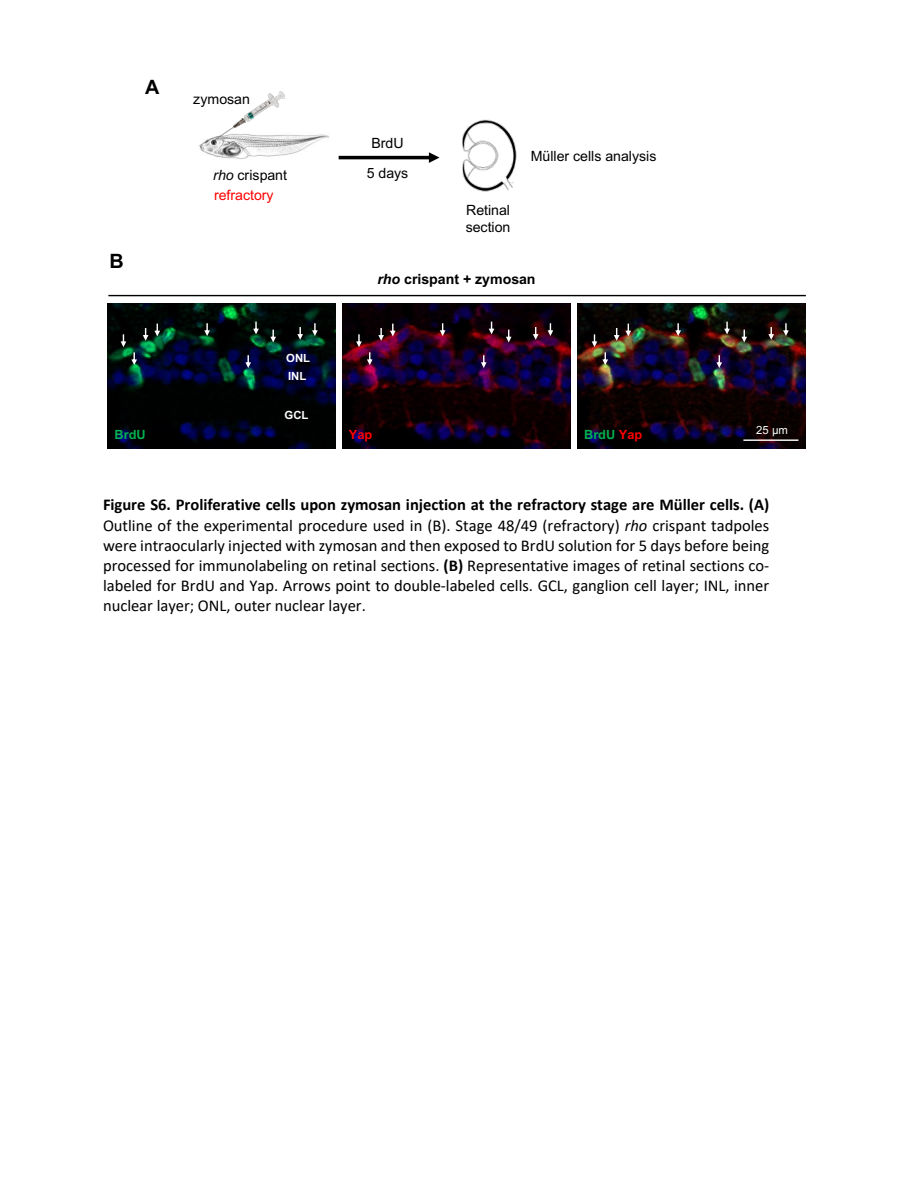
<style>
.page{position:relative;width:918px;height:1188px;background:#fff}
.page>*{position:absolute;margin:0;border:0;box-sizing:border-box;transform-origin:0 0}
.t1{font:700 19.8px "Arial";color:#000}
.t2{font:16.5px/20.1px "Calibri";color:#000;text-align:justify}
.t3{font:14.1px/17px "Arial";color:#000}
.t4{font:14.1px/19.6px "Arial";color:#f00}
.t5{font:700 14.1px "Arial";letter-spacing:-.005em;color:#000}
.t6{font:700 12.75px "Arial";color:#00b050}
.t7{font:700 12.75px "Arial";color:#f00}
.t8{font:700 11.25px/18.3px "Arial";color:#fff}
.t9{font:11.25px "Arial";color:#fff}
.s1{font-style:italic;color:#000}
.s2{color:#000}
.s3{font-style:italic}
.s4{color:#f00}
.s5{font-weight:700}
</style>
<div class="page">
<img style="left:577px;top:304px;width:229px;height:144px">
<img style="left:108px;top:304px;width:228px;height:144px">
<img style="left:342px;top:304px;width:229px;height:144px">
<img style="left:462px;top:119px;width:55px;height:73px">
<svg style="left:339px;top:152px;width:101px;height:11px"></svg>
<img style="left:199px;top:134px;width:130px;height:25px">
<img style="left:215px;top:91px;width:70px;height:60px">
<hr style="left:743px;top:439px;width:55px;height:2px;background:#fff">
<svg style="left:768px;top:327px;width:6px;height:13px"></svg>
<svg style="left:783px;top:323px;width:6px;height:13px"></svg>
<svg style="left:741px;top:330px;width:6px;height:12px"></svg>
<svg style="left:724px;top:322px;width:6px;height:12px"></svg>
<svg style="left:716px;top:355px;width:6px;height:13px"></svg>
<svg style="left:675px;top:323px;width:6px;height:13px"></svg>
<svg style="left:614px;top:324px;width:17px;height:17px"></svg>
<svg style="left:592px;top:334px;width:16px;height:31px"></svg>
<svg style="left:533px;top:327px;width:6px;height:13px"></svg>
<svg style="left:548px;top:323px;width:5px;height:13px"></svg>
<svg style="left:506px;top:330px;width:6px;height:12px"></svg>
<svg style="left:489px;top:322px;width:5px;height:12px"></svg>
<svg style="left:481px;top:355px;width:6px;height:13px"></svg>
<svg style="left:440px;top:323px;width:5px;height:13px"></svg>
<svg style="left:390px;top:324px;width:6px;height:12px"></svg>
<svg style="left:356px;top:328px;width:28px;height:37px"></svg>
<svg style="left:297px;top:327px;width:6px;height:13px"></svg>
<svg style="left:312px;top:323px;width:6px;height:13px"></svg>
<svg style="left:270px;top:330px;width:6px;height:12px"></svg>
<svg style="left:253px;top:322px;width:6px;height:12px"></svg>
<svg style="left:245px;top:355px;width:6px;height:13px"></svg>
<svg style="left:204px;top:323px;width:6px;height:13px"></svg>
<svg style="left:154px;top:324px;width:6px;height:12px"></svg>
<svg style="left:143px;top:328px;width:5px;height:13px"></svg>
<svg style="left:121px;top:334px;width:16px;height:31px"></svg>
<hr style="left:108px;top:295px;width:698px;height:1px;background:#000">
<p class="t1" style="left:145px;top:76px;width:16px">A</p>
<p class="t1" style="left:109px;top:250px;width:16px">B</p>
<p class="t3" style="left:193px;top:91px;width:58px">zymosan</p>
<p class="t4" style="left:213px;top:166px;width:75px"><span class="s1">rho</span> <span class="s2">crispant </span>refractory</p>
<p class="t8" style="left:286px;top:349px;width:25px">ONL<br>INL</p>
<p class="t8" style="left:285px;top:406px;width:25px">GCL</p>
<p class="t3" style="left:371px;top:135px;width:34px">BrdU</p>
<p class="t3" style="left:367px;top:164px;width:43px">5 days</p>
<p class="t3" style="left:466px;top:201px;width:46px">Retinal section</p>
<p class="t3" style="left:531px;top:147px;width:127px">Müller cells analysis</p>
<p class="t5" style="left:377px;top:271px;width:160px"><span class="s3">rho</span> crispant + zymosan</p>
<p class="t6" style="left:115px;top:427px;width:33px">BrdU</p>
<p class="t7" style="left:349px;top:427px;width:25px">Yap</p>
<p class="t6" style="left:584px;top:427px;width:60px">BrdU <span class="s4">Yap</span></p>
<p class="t9" style="left:756px;top:423px;width:33px">25 µm</p>
<p class="t2" style="left:103px;top:495px;width:668px"><span class="s5">Figure S6. Proliferative cells upon zymosan injection at the refractory stage are Müller cells. (A)<br></span>Outline of the experimental procedure used in (B). Stage 48/49 (refractory) <span class="s3">rho</span> crispant tadpoles were intraocularly injected with zymosan and then exposed to BrdU solution for 5 days before being processed for immunolabeling on retinal sections. <span class="s5">(B)</span> Representative images of retinal sections co&shy;labeled for BrdU and Yap. Arrows point to double-labeled cells. GCL, ganglion cell layer; INL, inner nuclear layer; ONL, outer nuclear layer.</p>
</div>
